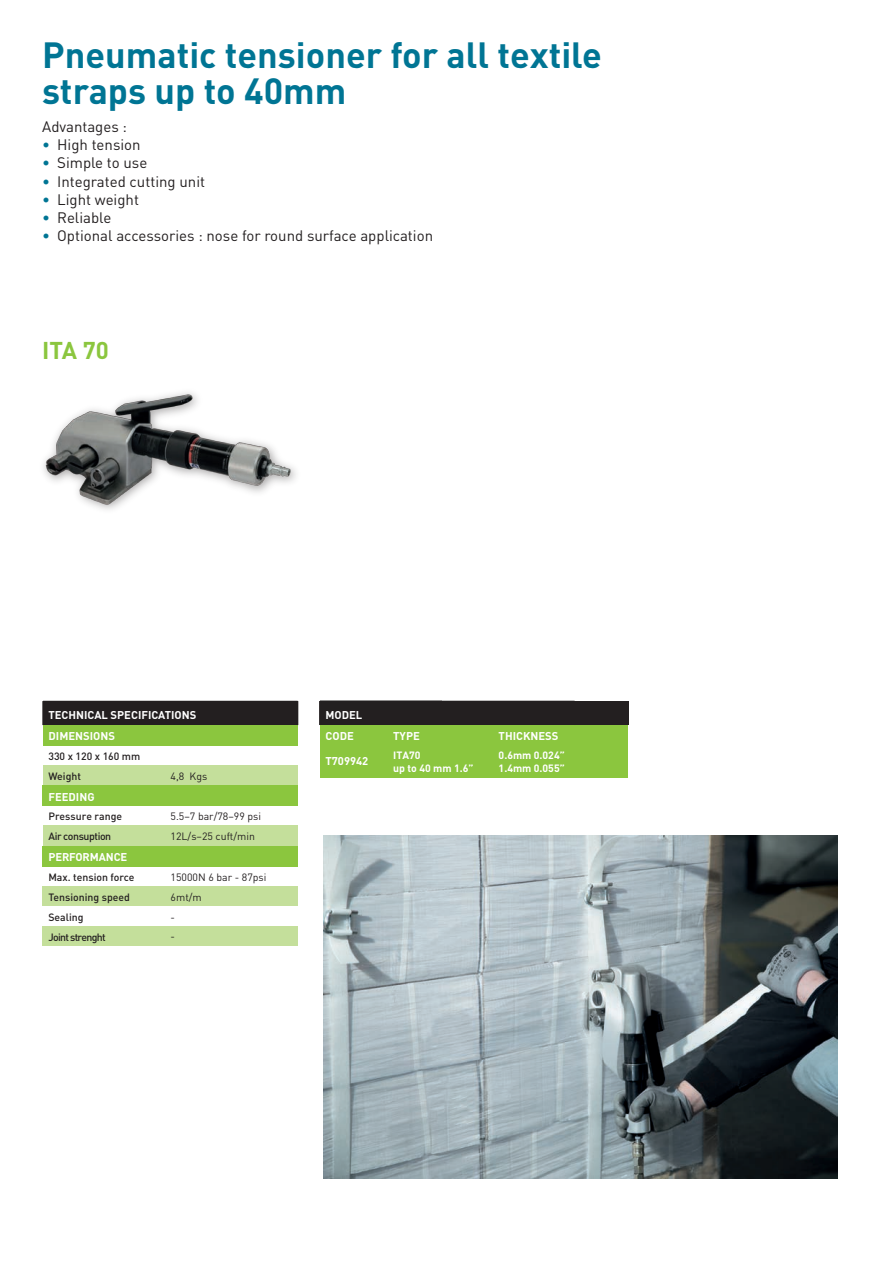
<style>
.page{position:relative;width:893px;height:1263px;background:#fff}
.page>*{position:absolute;margin:0;border:0;box-sizing:border-box;transform-origin:0 0}
.t1{font:700 36px/36px "DIN";color:#007594}
.t2{font:700 24px "DIN";color:#8bc63e}
.t3{font:15px "DIN";color:#231f20}
.t4{font:700 11.25px/20.7px "DIN";color:#fff}
.t5{font:500 10.5px "DIN";color:#231f20}
.t6{font:10.5px "DIN";color:#231f20}
.t7{font:700 10.5px/12.6px "DIN";color:#fff}
.t8{font:500 10.5px "DIN";letter-spacing:-.04em;color:#231f20}
.t9{font:500 10.5px "DIN";letter-spacing:-.065em;color:#231f20}
.s1{color:#007594}
</style>
<div class="page">
<div style="left:165px;top:765px;width:133px;height:20px;background:#c4df9b"></div>
<div style="left:43px;top:765px;width:122px;height:20px;background:#c4df9b"></div>
<div style="left:43px;top:701px;width:255px;height:24px;background:#231f20"></div>
<div style="left:165px;top:846px;width:133px;height:20px;background:#8bc63e"></div>
<div style="left:43px;top:846px;width:122px;height:20px;background:#8bc63e"></div>
<div style="left:165px;top:785px;width:133px;height:21px;background:#8bc63e"></div>
<div style="left:43px;top:785px;width:122px;height:21px;background:#8bc63e"></div>
<div style="left:165px;top:725px;width:133px;height:20px;background:#8bc63e"></div>
<div style="left:43px;top:725px;width:122px;height:20px;background:#8bc63e"></div>
<div style="left:165px;top:886px;width:133px;height:20px;background:#c4df9b"></div>
<div style="left:43px;top:886px;width:122px;height:20px;background:#c4df9b"></div>
<div style="left:165px;top:825px;width:133px;height:21px;background:#c4df9b"></div>
<div style="left:43px;top:825px;width:122px;height:21px;background:#c4df9b"></div>
<div style="left:165px;top:926px;width:133px;height:20px;background:#c4df9b"></div>
<div style="left:43px;top:926px;width:122px;height:20px;background:#c4df9b"></div>
<div style="left:387px;top:745px;width:105px;height:33px;background:#8bc63e"></div>
<div style="left:320px;top:745px;width:67px;height:33px;background:#8bc63e"></div>
<div style="left:320px;top:701px;width:308px;height:24px;background:#231f20"></div>
<div style="left:387px;top:725px;width:105px;height:20px;background:#8bc63e"></div>
<div style="left:320px;top:725px;width:67px;height:20px;background:#8bc63e"></div>
<div style="left:492px;top:745px;width:136px;height:33px;background:#8bc63e"></div>
<div style="left:492px;top:725px;width:136px;height:20px;background:#8bc63e"></div>
<svg style="left:319px;top:701px;width:1px;height:24px"></svg>
<img style="left:43px;top:392px;width:252px;height:118px">
<img style="left:323px;top:835px;width:514px;height:343px">
<h1 class="t1" style="left:42px;top:35px;width:561px">Pneumatic tensioner for all textile straps up to 40mm</h1>
<p class="t3" style="left:42px;top:118px;width:86px">Advantages :</p>
<p class="t3" style="left:42px;top:136px;width:100px"><span class="s1">•</span> High tension</p>
<p class="t3" style="left:42px;top:154px;width:106px"><span class="s1">•</span> Simple to use</p>
<p class="t3" style="left:42px;top:172px;width:164px"><span class="s1">•</span> Integrated cutting unit</p>
<p class="t3" style="left:42px;top:190px;width:98px"><span class="s1">•</span> Light weight</p>
<p class="t3" style="left:42px;top:208px;width:71px"><span class="s1">•</span> Reliable</p>
<p class="t3" style="left:42px;top:226px;width:392px"><span class="s1">•</span> Optional accessories : nose for round surface application</p>
<h2 class="t2" style="left:42px;top:335px;width:68px">ITA 70</h2>
<p class="t4" style="left:48px;top:704px;width:149px">TECHNICAL SPECIFICATIONS<br>DIMENSIONS</p>
<p class="t5" style="left:48px;top:749px;width:93px">330 x 120 x 160 mm</p>
<p class="t6" style="left:171px;top:769px;width:38px">4,8 Kgs</p>
<p class="t5" style="left:49px;top:769px;width:34px">Weight</p>
<p class="t4" style="left:48px;top:785px;width:48px">FEEDING</p>
<p class="t5" style="left:48px;top:809px;width:75px">Pressure range</p>
<p class="t6" style="left:171px;top:810px;width:92px">5.5–7 bar/78–99 psi</p>
<p class="t4" style="left:48px;top:846px;width:80px">PERFORMANCE</p>
<p class="t5" style="left:48px;top:870px;width:87px">Max. tension force</p>
<p class="t6" style="left:171px;top:870px;width:97px">15000N 6 bar - 87psi</p>
<p class="t5" style="left:48px;top:890px;width:83px">Tensioning speed</p>
<p class="t6" style="left:171px;top:890px;width:33px">6mt/m</p>
<p class="t9" style="left:48px;top:930px;width:59px">Joint strenght</p>
<p class="t6" style="left:171px;top:930px;width:6px">-</p>
<p class="t8" style="left:49px;top:830px;width:64px">Air consuption</p>
<p class="t6" style="left:171px;top:830px;width:86px">12L/s–25 cuft/min</p>
<p class="t5" style="left:48px;top:910px;width:37px">Sealing</p>
<p class="t6" style="left:171px;top:910px;width:6px">-</p>
<p class="t4" style="left:325px;top:704px;width:38px">MODEL<br>CODE</p>
<p class="t4" style="left:325px;top:750px;width:44px">T709942</p>
<p class="t4" style="left:393px;top:725px;width:28px">TYPE</p>
<p class="t7" style="left:393px;top:748px;width:82px">ITA70<br>up to 40 mm 1.6”</p>
<p class="t4" style="left:498px;top:725px;width:61px">THICKNESS</p>
<p class="t7" style="left:498px;top:748px;width:68px">0.6mm 0.024”<br>1.4mm 0.055”</p>
</div>
